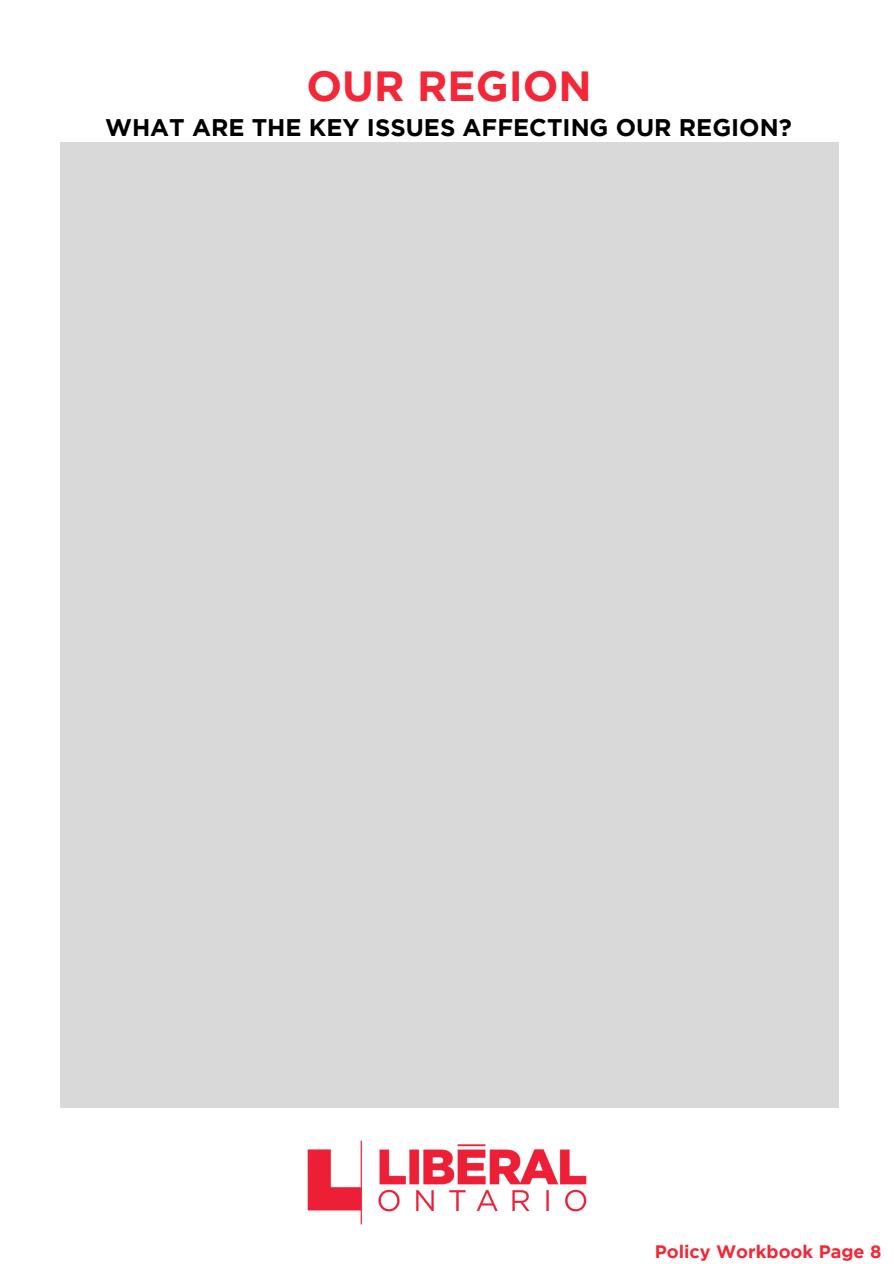
<style>
.page{position:relative;width:894px;height:1264px;background:#fff}
.page>*{position:absolute;margin:0;border:0;box-sizing:border-box;transform-origin:0 0}
.t1{font:700 42px "Gotham";color:#f32737}
.t2{font:700 24px "Gotham";color:#000}
.t3{font:700 18px "Gotham";color:#f32737}
</style>
<div class="page">
<img style="left:307px;top:1140px;width:280px;height:85px">
<div style="left:60px;top:142px;width:778px;height:965px;background:#d9d9d9"></div>
<h1 class="t1" style="left:306px;top:70px;width:287px">OUR REGION</h1>
<p class="t2" style="left:105px;top:118px;width:688px">WHAT ARE THE KEY ISSUES AFFECTING OUR REGION?</p>
<p class="t3" style="left:654px;top:1245px;width:228px">Policy Workbook Page 8</p>
</div>
